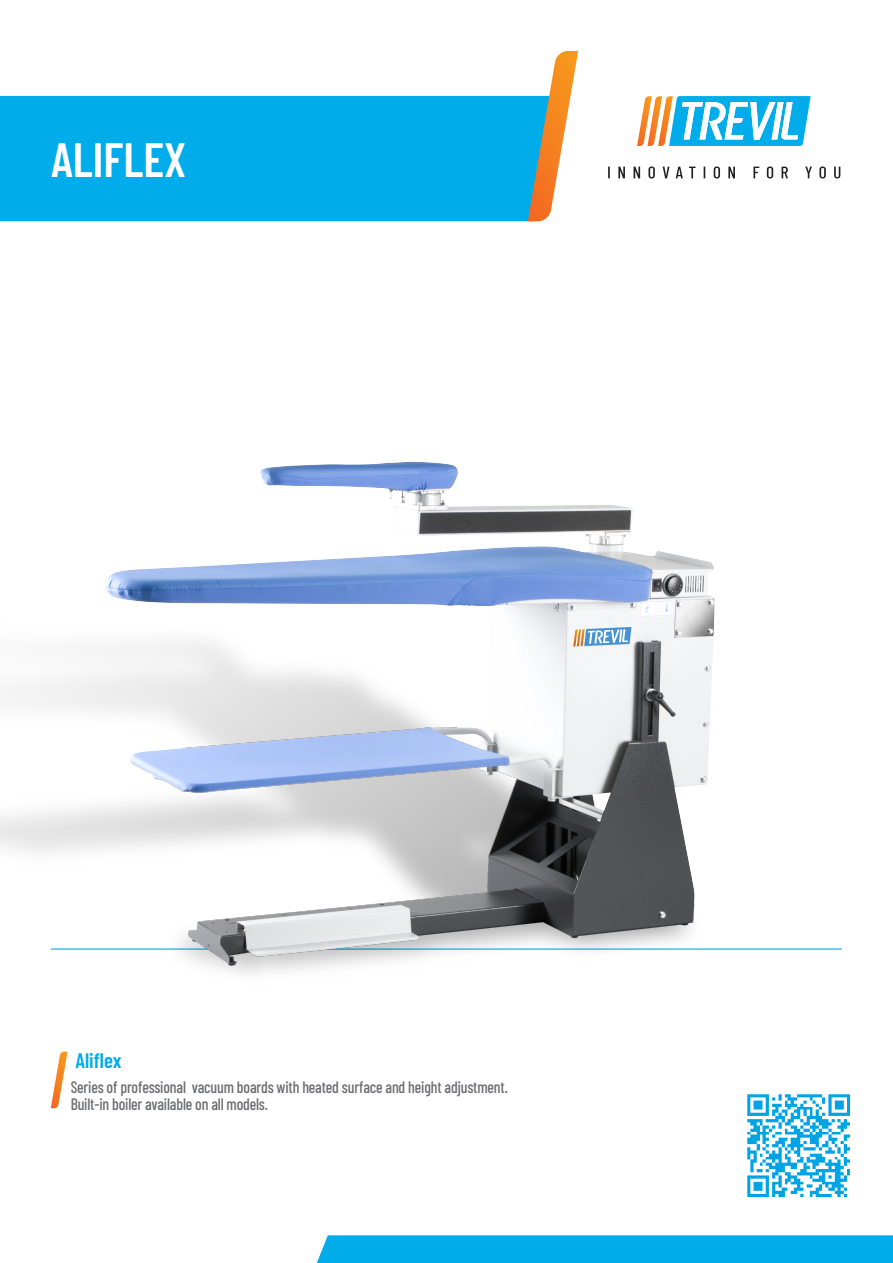
<style>
.page{position:relative;width:893px;height:1263px;background:#fff}
.page>*{position:absolute;margin:0;border:0;box-sizing:border-box;transform-origin:0 0}
.Testo_normale{font:600 48px "Barlow Condensed";color:#fff}
.Titolo_nella_strisci{font:600 21px "Barlow Condensed";color:#00acea}
.Testo_normale-2{font:500 16.5px "Barlow Condensed";letter-spacing:-.01em;color:#6c6d70;scale:.95 1}
</style>
<div class="page">
<div style="left:0;top:96px;width:528px;height:125px;background:#00acea"></div>
<svg style="left:528px;top:51px;width:50px;height:170px"></svg>
<div style="left:317px;top:1235px;width:576px;height:28px;background:#00acea"></div>
<svg style="left:637px;top:96px;width:174px;height:50px"></svg>
<svg style="left:608px;top:167px;width:2px;height:11px"></svg>
<svg style="left:618px;top:167px;width:7px;height:11px"></svg>
<svg style="left:634px;top:167px;width:6px;height:11px"></svg>
<svg style="left:648px;top:166px;width:7px;height:13px"></svg>
<svg style="left:663px;top:167px;width:6px;height:11px"></svg>
<svg style="left:676px;top:167px;width:7px;height:11px"></svg>
<svg style="left:689px;top:167px;width:7px;height:11px"></svg>
<svg style="left:714px;top:166px;width:6px;height:13px"></svg>
<svg style="left:728px;top:167px;width:7px;height:11px"></svg>
<svg style="left:753px;top:167px;width:6px;height:11px"></svg>
<svg style="left:767px;top:166px;width:6px;height:13px"></svg>
<svg style="left:782px;top:167px;width:6px;height:11px"></svg>
<svg style="left:805px;top:167px;width:7px;height:11px"></svg>
<svg style="left:819px;top:166px;width:7px;height:13px"></svg>
<svg style="left:834px;top:167px;width:6px;height:12px"></svg>
<svg style="left:51px;top:1074px;width:13px;height:34px"></svg>
<img style="left:0;top:461px;width:842px;height:613px">
<img style="left:747px;top:1094px;width:103px;height:103px">
<p class="Testo_normale" style="left:51px;top:125px;width:137px">ALIFLEX</p>
<p class="Titolo_nella_strisci" style="left:75px;top:1045px;width:48px">Aliflex</p>
<p class="Testo_normale-2" style="left:71px;top:1075px;width:462px">Series of professional vacuum boards with heated surface and height adjustment.</p>
<p class="Testo_normale-2" style="left:71px;top:1092px;width:209px">Built-in boiler available on all models.</p>
</div>
